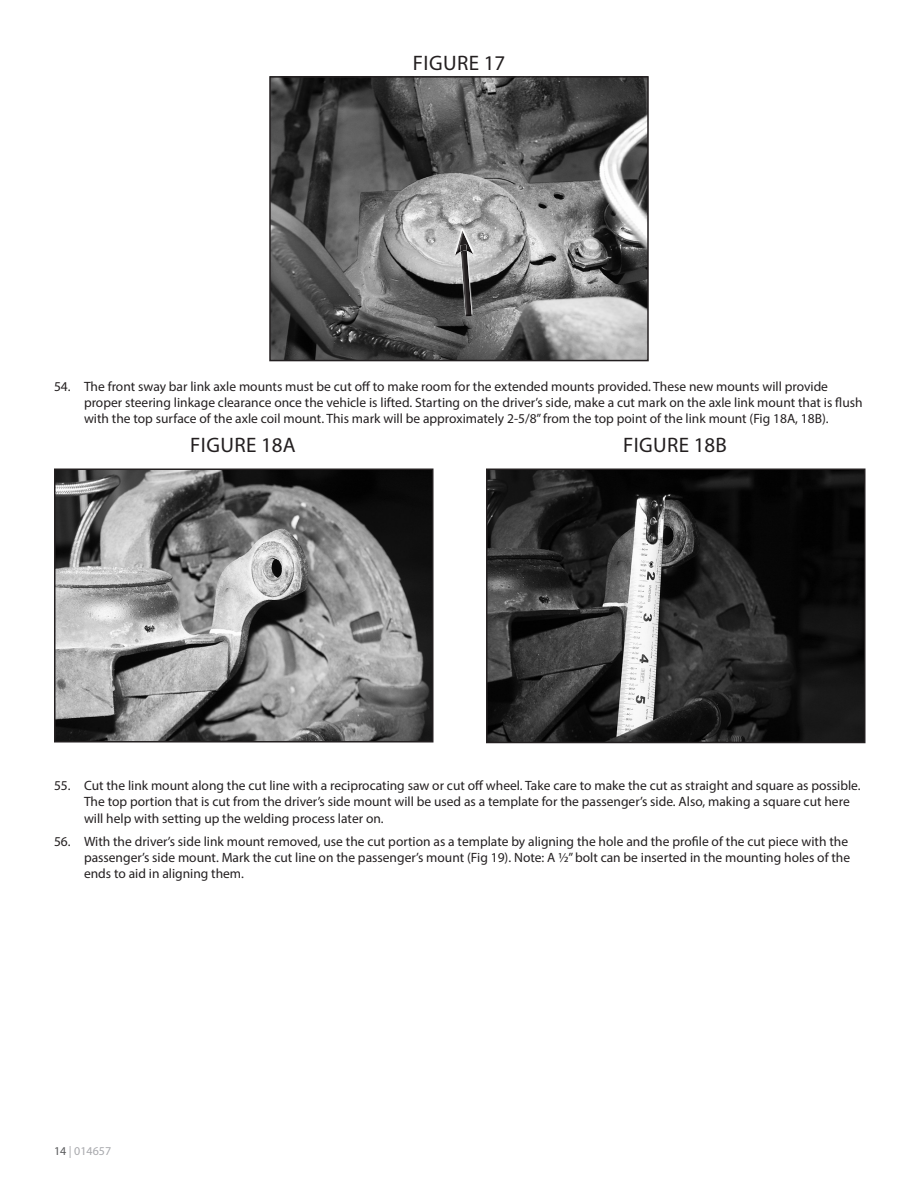
<style>
.page{position:relative;width:918px;height:1188px;background:#fff}
.page>*{position:absolute;margin:0;border:0;box-sizing:border-box;transform-origin:0 0}
.t1{font:21px "Myriad Pro";letter-spacing:.02em;color:#231f20}
.t2{font:13.5px/16.2px "Myriad Pro";color:#231f20}
.t3{font:12px "Myriad Pro";color:#a8a9ad}
.s1{color:#57585a}
</style>
<div class="page">
<img style="left:272px;top:79px;width:374px;height:279px">
<div style="left:269px;top:76px;width:380px;height:285px;border:2px solid #231f20"></div>
<svg style="left:454px;top:227px;width:20px;height:1px"></svg>
<div style="left:453px;top:228px;width:21px;height:89px;background:#fff;opacity:.75"></div>
<div style="left:453px;top:230px;width:22px;height:88px;background:#231f20;opacity:.75"></div>
<img style="left:57px;top:472px;width:374px;height:267px">
<div style="left:54px;top:469px;width:380px;height:273px;border:2px solid #231f20"></div>
<img style="left:489px;top:472px;width:374px;height:268px">
<div style="left:486px;top:469px;width:380px;height:274px;border:2px solid #231f20"></div>
<p class="t1" style="left:413px;top:50px;width:94px">FIGURE 17</p>
<p class="t2" style="left:84px;top:378px;width:780px;text-indent:-30px">54. The front sway bar link axle mounts must be cut off to make room for the extended mounts provided. These new mounts will provide proper steering linkage clearance once the vehicle is lifted. Starting on the driver’s side, make a cut mark on the axle link mount that is flush with the top surface of the axle coil mount. This mark will be approximately 2-5/8” from the top point of the link mount (Fig 18A, 18B).</p>
<p class="t1" style="left:190px;top:432px;width:107px">FIGURE 18A</p>
<p class="t1" style="left:623px;top:432px;width:105px">FIGURE 18B</p>
<p class="t2" style="left:84px;top:777px;width:778px;text-indent:-30px">55. Cut the link mount along the cut line with a reciprocating saw or cut off wheel. Take care to make the cut as straight and square as possible.<br>The top portion that is cut from the driver’s side mount will be used as a template for the passenger’s side. Also, making a square cut here will help with setting up the welding process later on.</p>
<p class="t2" style="left:84px;top:833px;width:768px;text-indent:-30px">56. With the driver’s side link mount removed, use the cut portion as a template by aligning the hole and the profile of the cut piece with the passenger’s side mount. Mark the cut line on the passenger’s mount (Fig 19). Note: A ½” bolt can be inserted in the mounting holes of the ends to aid in aligning them.</p>
<p class="t3" style="left:54px;top:1143px;width:59px"><span class="s1">14</span> | 014657</p>
</div>
